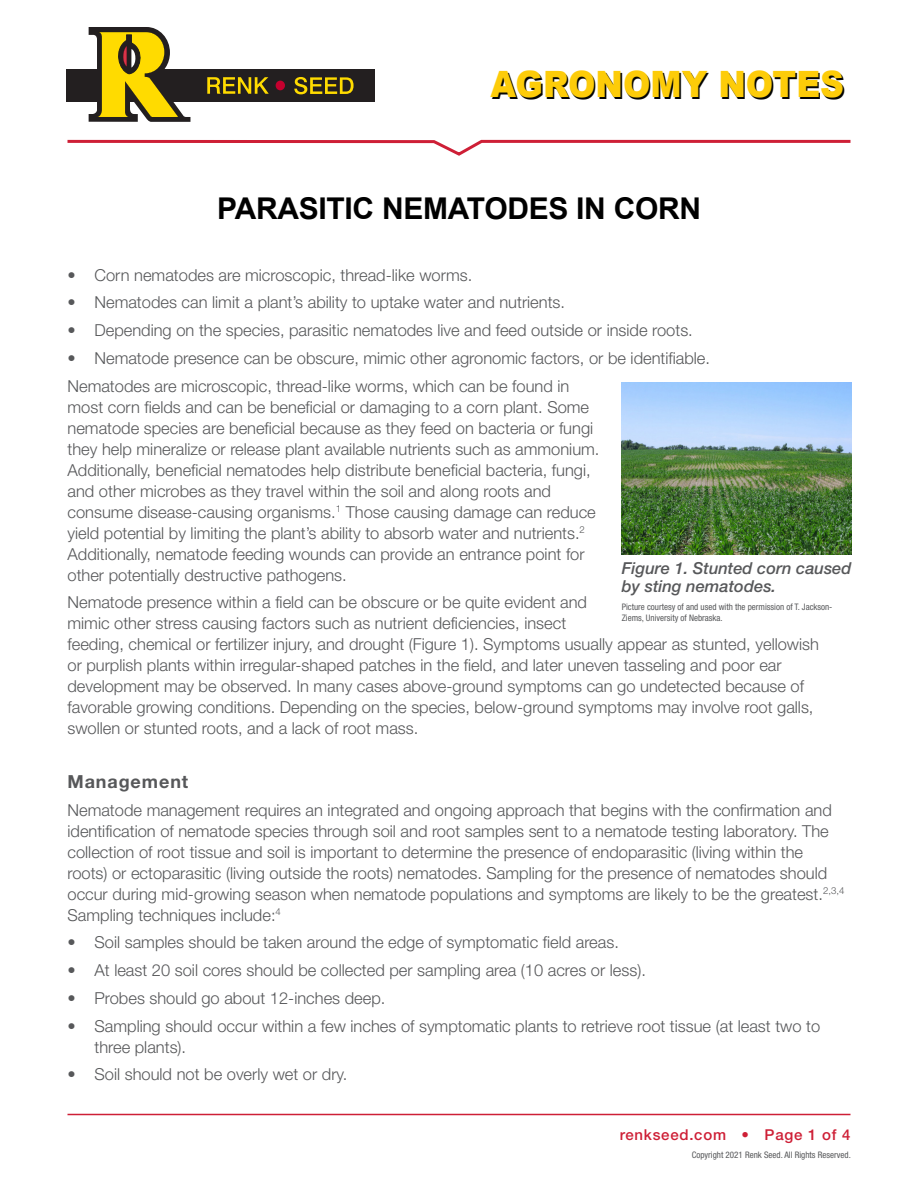
<style>
.page{position:relative;width:918px;height:1188px;background:#fff}
.page>*{position:absolute;margin:0;border:0;box-sizing:border-box;transform-origin:0 0}
.t1{font:900 36.3px "Arial";color:#040503;scale:.91 1}
.RK_Header{font:700 30px "Arial";letter-spacing:-.01em;color:#000}
.Universal_Subhead{font:700 18px "Helvetica Neue";letter-spacing:.05em;color:#57585a}
.Universal_Text{font:300 16.5px/21px "Helvetica Neue";color:#57585a}
.Universal_Caption{font:italic 500 16.5px/18px "Helvetica Neue LT Pro";color:#57585a}
.t2{font:500 15px "Helvetica Neue";letter-spacing:.05em;color:#ce1f36}
.Legals{font:condensed 9px/10.8px "Helvetica Neue LT Std";color:#57585a}
</style>
<div class="page">
<hr style="left:68px;top:1114px;width:782px;height:1px;background:#ce1f36">
<div style="left:66px;top:70px;width:309px;height:32px;background:#231f20"></div>
<div style="left:276px;top:81px;width:9px;height:9px;background:#c5002e;border-radius:50%"></div>
<svg style="left:207px;top:77px;width:62px;height:17px"></svg>
<svg style="left:294px;top:77px;width:60px;height:17px"></svg>
<svg style="left:89px;top:27px;width:101px;height:95px"></svg>
<svg style="left:67px;top:139px;width:784px;height:17px"></svg>
<img style="left:622px;top:383px;width:230px;height:172px">
<h1 class="t1" style="left:492px;top:60px;width:390px">AGRONOMY NOTES</h1>
<p class="RK_Header" style="left:217px;top:189px;width:485px">PARASITIC NEMATODES IN CORN</p>
<p class="Universal_Text" style="left:68px;top:264px;width:406px">• Corn nematodes are microscopic, thread-like worms.</p>
<p class="Universal_Text" style="left:68px;top:292px;width:499px">• Nematodes can limit a plant’s ability to uptake water and nutrients.</p>
<p class="Universal_Text" style="left:68px;top:319px;width:627px">• Depending on the species, parasitic nematodes live and feed outside or inside roots.</p>
<p class="Universal_Text" style="left:68px;top:347px;width:644px">• Nematode presence can be obscure, mimic other agronomic factors, or be identifiable.</p>
<p class="Universal_Text" style="left:68px;top:375px;width:534px">Nematodes are microscopic, thread-like worms, which can be found in most corn fields and can be beneficial or damaging to a corn plant. Some nematode species are beneficial because as they feed on bacteria or fungi they help mineralize or release plant available nutrients such as ammonium.<br>Additionally, beneficial nematodes help distribute beneficial bacteria, fungi, and other microbes as they travel within the soil and along roots and consume disease-causing organisms.<sup>1</sup> Those causing damage can reduce yield potential by limiting the plant’s ability to absorb water and nutrients.<sup>2<br></sup>Additionally, nematode feeding wounds can provide an entrance point for other potentially destructive pathogens.</p>
<p class="Universal_Text" style="left:68px;top:592px;width:753px">Nematode presence within a field can be obscure or be quite evident and<br>mimic other stress causing factors such as nutrient deficiencies, insect<br>feeding, chemical or fertilizer injury, and drought (Figure 1). Symptoms usually appear as stunted, yellowish or purplish plants within irregular-shaped patches in the field, and later uneven tasseling and poor ear development may be observed. In many cases above-ground symptoms can go undetected because of favorable growing conditions. Depending on the species, below-ground symptoms may involve root galls, swollen or stunted roots, and a lack of root mass.</p>
<p class="Universal_Subhead" style="left:68px;top:770px;width:122px">Management</p>
<p class="Universal_Text" style="left:68px;top:799px;width:778px">Nematode management requires an integrated and ongoing approach that begins with the confirmation and identification of nematode species through soil and root samples sent to a nematode testing laboratory. The collection of root tissue and soil is important to determine the presence of endoparasitic (living within the roots) or ectoparasitic (living outside the roots) nematodes. Sampling for the presence of nematodes should occur during mid-growing season when nematode populations and symptoms are likely to be the greatest.<sup>2,3,4<br></sup>Sampling techniques include:<sup>4</sup></p>
<p class="Universal_Text" style="left:68px;top:932px;width:553px">• Soil samples should be taken around the edge of symptomatic field areas.</p>
<p class="Universal_Text" style="left:68px;top:959px;width:580px">• At least 20 soil cores should be collected per sampling area (10 acres or less).</p>
<p class="Universal_Text" style="left:68px;top:987px;width:319px">• Probes should go about 12-inches deep.</p>
<p class="Universal_Text" style="left:94px;top:1015px;width:727px;text-indent:-27px">• Sampling should occur within a few inches of symptomatic plants to retrieve root tissue (at least two to three plants).</p>
<p class="Universal_Text" style="left:68px;top:1064px;width:281px">• Soil should not be overly wet or dry.</p>
<p class="Universal_Caption" style="left:622px;top:559px;width:231px">Figure 1. Stunted corn caused by sting nematodes.</p>
<p class="Legals" style="left:622px;top:601px;width:212px">Picture courtesy of and used with the permission of T. Jackson-<br>Ziems, University of Nebraska.</p>
<p class="t2" style="left:620px;top:1126px;width:232px">renkseed.com • Page 1 of 4</p>
<p class="Legals" style="left:692px;top:1149px;width:161px">Copyright 2021 Renk Seed. All Rights Reserved.</p>
</div>
